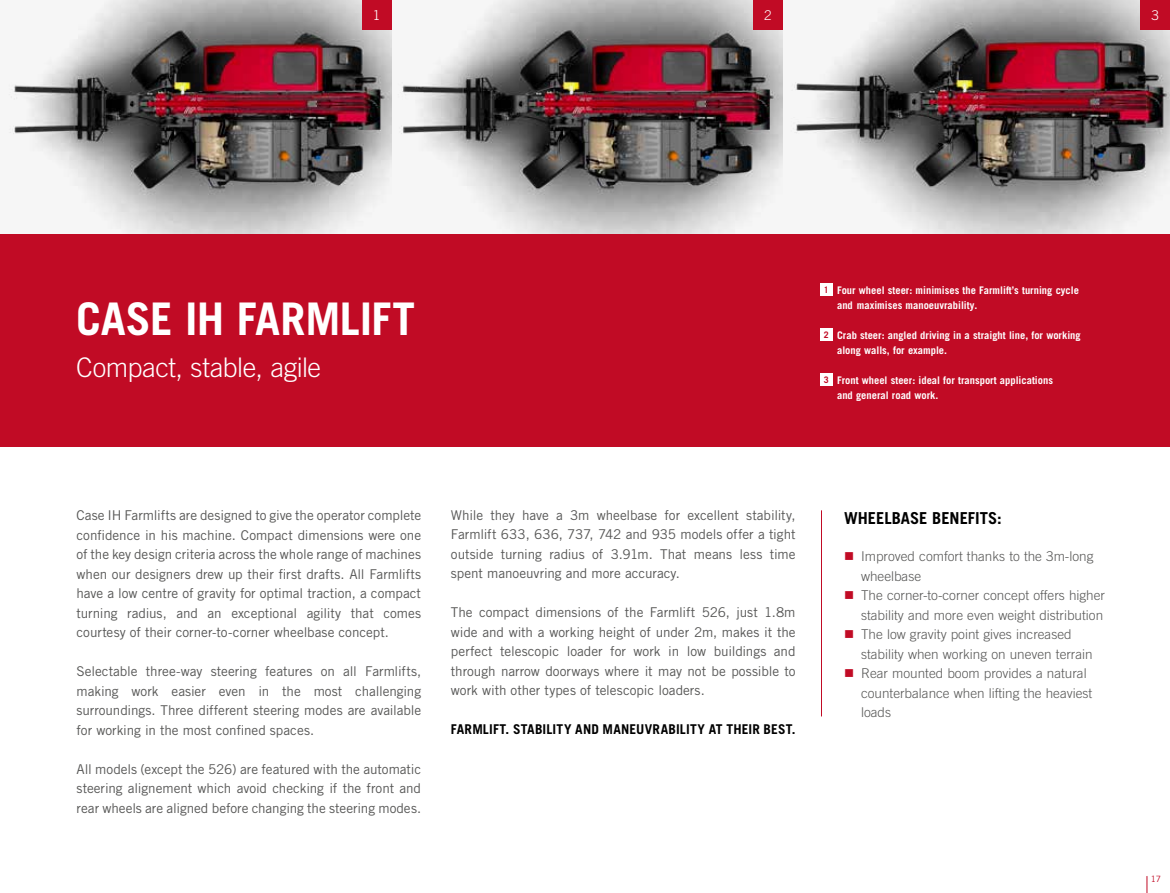
<style>
.page{position:relative;width:1170px;height:893px;background:#fff}
.page>*{position:absolute;margin:0;border:0;box-sizing:border-box;transform-origin:0 0}
.t1{font:700 45px "Trade Gothic LT Pro";letter-spacing:-.01em;color:#fff}
.t2{font:300 27px "Trade Gothic LT Pro";letter-spacing:-.015em;color:#fff}
.t3{font:700 16.5px "Trade Gothic LT Pro";color:#000}
.t4{font:13.5px/19.5px "Trade Gothic LT Pro";color:#575756;text-align:justify}
.t5{font:300 13.5px/19.5px "Trade Gothic LT Std";color:#575756}
.t6{font:700 13.5px "Trade Gothic LT Pro";letter-spacing:.015em;color:#000}
.t7{font:300 13.5px "Trade Gothic LT Std";color:#fff}
.t8{font:700 10.5px/15px "Trade Gothic LT Pro";color:#fff}
.t9{font:700 10.5px/15px "Trade Gothic LT Std";color:#fff}
.t10{font:8.7px "Trade Gothic LT Pro";color:#c10b25}
.s1{font-family:"Trade Gothic LT Std";font-size:9px;color:#c10b25}
.s2{font-size:9px;color:#c10b25}
.s3{color:#c10b25}
</style>
<div class="page">
<img style="left:782px;top:0;width:387px;height:234px">
<svg style="left:391px;top:0;width:391px;height:234px"></svg>
<svg style="left:8px;top:0;width:383px;height:234px"></svg>
<div style="left:0;top:234px;width:1169px;height:212px;background:#c10b25"></div>
<svg style="left:1146px;top:876px;width:1px;height:17px"></svg>
<div style="left:820px;top:284px;width:12px;height:12px;background:#fff"></div>
<div style="left:820px;top:329px;width:12px;height:12px;background:#fff"></div>
<div style="left:820px;top:374px;width:12px;height:12px;background:#fff"></div>
<div style="left:361px;top:0;width:30px;height:30px;background:#c10b25"></div>
<div style="left:1140px;top:0;width:29px;height:30px;background:#c10b25"></div>
<div style="left:753px;top:0;width:29px;height:30px;background:#c10b25"></div>
<hr style="left:821px;top:511px;width:1px;height:205px;background:#c10b25">
<p class="t7" style="left:373px;top:7px;width:9px">1</p>
<p class="t7" style="left:764px;top:7px;width:9px">2</p>
<p class="t7" style="left:1151px;top:7px;width:9px">3</p>
<h1 class="t1" style="left:76px;top:292px;width:340px">CASE IH FARMLIFT</h1>
<h2 class="t2" style="left:76px;top:352px;width:246px">Compact, stable, agile</h2>
<p class="t8" style="left:837px;top:283px;width:243px;text-indent:-13px"><span class="s1">1</span> Four wheel steer: minimises the Farmlift’s turning cycle and maximises manoeuvrability.</p>
<p class="t8" style="left:837px;top:328px;width:245px;text-indent:-13px"><span class="s1">2</span> Crab steer: angled driving in a straight line, for working along walls, for example.</p>
<p class="t9" style="left:837px;top:373px;width:217px;text-indent:-13px"><span class="s2">3</span> Front wheel steer: ideal for transport applications and general road work.</p>
<p class="t4" style="left:77px;top:505px;width:346px">Case IH Farmlifts are designed to give the operator complete confidence in his machine. Compact dimensions were one of the key design criteria across the whole range of machines when our designers drew up their first drafts. All Farmlifts have a low centre of gravity for optimal traction, a compact turning radius, and an exceptional agility that comes courtesy of their corner-to-corner wheelbase concept.</p>
<p class="t4" style="left:77px;top:661px;width:346px">Selectable three-way steering features on all Farmlifts, making work easier even in the most challenging surroundings. Three different steering modes are available for working in the most confined spaces.</p>
<p class="t4" style="left:77px;top:759px;width:346px">All models (except the 526) are featured with the automatic steering alignement which avoid checking if the front and rear wheels are aligned before changing the steering modes.</p>
<p class="t4" style="left:451px;top:505px;width:346px">While they have a 3m wheelbase for excellent stability, Farmlift 633, 636, 737, 742 and 935 models offer a tight outside turning radius of 3.91m. That means less time spent manoeuvring and more accuracy.</p>
<p class="t4" style="left:451px;top:603px;width:346px">The compact dimensions of the Farmlift 526, just 1.8m wide and with a working height of under 2m, makes it the perfect telescopic loader for work in low buildings and through narrow doorways where it may not be possible to work with other types of telescopic loaders.</p>
<p class="t6" style="left:451px;top:721px;width:346px">FARMLIFT. STABILITY AND MANEUVRABILITY AT THEIR BEST.</p>
<p class="t3" style="left:844px;top:508px;width:159px">WHEELBASE BENEFITS:</p>
<p class="t5" style="left:861px;top:546px;width:234px;text-indent:-17px"><span class="s3">■</span> Improved comfort thanks to the 3m-long wheelbase</p>
<p class="t5" style="left:844px;top:585px;width:262px;text-align:right"><span class="s3">■</span> The corner-to-corner concept offers higher stability and more even weight distribution</p>
<p class="t5" style="left:861px;top:624px;width:233px;text-indent:-17px"><span class="s3">■</span> The low gravity point gives increased stability when working on uneven terrain</p>
<p class="t5" style="left:861px;top:663px;width:233px;text-indent:-17px"><span class="s3">■</span> Rear mounted boom provides a natural counterbalance when lifting the heaviest loads</p>
<p class="t10" style="left:1150px;top:874px;width:12px">17</p>
</div>
